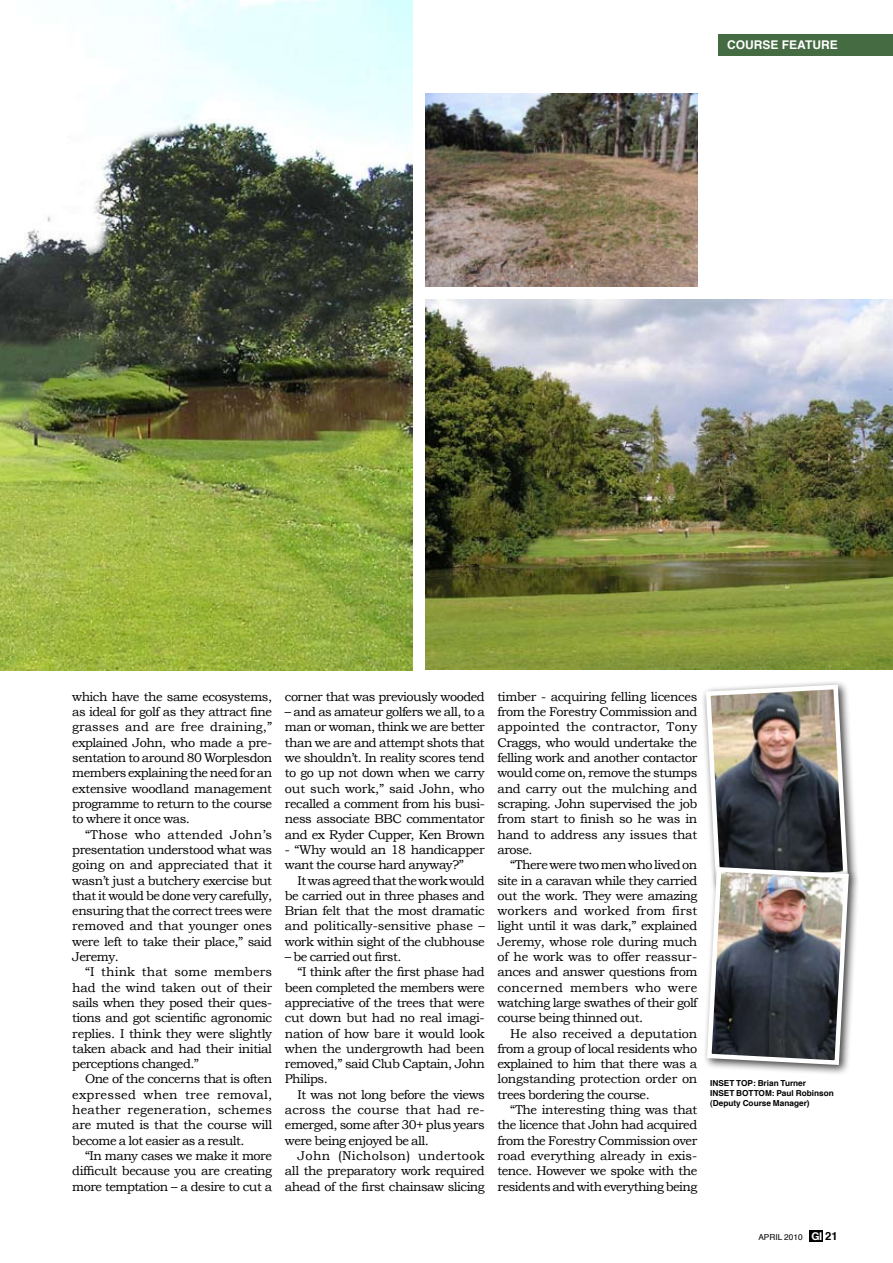
<style>
.page{position:relative;width:893px;height:1263px;background:#fff}
.page>*{position:absolute;margin:0;border:0;box-sizing:border-box;transform-origin:0 0}
.t1{font:12.75px/15.3px "Bookman Old Style";letter-spacing:-.04em;color:#000;text-align:justify}
.t2{font:12.75px "Bookman Old Style";letter-spacing:-.02em;color:#000}
.t3{font:12.75px "Bookman Old Style";letter-spacing:.005em;color:#000}
.t4{font:12.75px "Bookman Old Style";letter-spacing:.025em;color:#000}
.t5{font:700 12px "Helvetica";color:#fff}
.t6{font:700 8.25px/9.8px "Helvetica";color:#000}
.t7{font:8.25px "Helvetica";color:#000}
.s1{font-family:"Helvetica Neue";font-weight:700;font-size:10.8px;color:#fff}
.s2{font-weight:700;font-size:11.25px}
</style>
<div class="page">
<div style="left:809px;top:1230px;width:14px;height:11px;background:#000"></div>
<div style="left:719px;top:34px;width:174px;height:21px;background:#446b42"></div>
<div style="left:701px;top:679px;width:157px;height:214px;background:#000;opacity:.75"></div>
<div style="left:702px;top:862px;width:157px;height:213px;background:#000;opacity:.75"></div>
<img style="left:703px;top:682px;width:148px;height:385px">
<img style="left:0;top:0;width:412px;height:670px">
<img style="left:425px;top:300px;width:468px;height:369px">
<img style="left:425px;top:94px;width:272px;height:193px">
<p class="t5" style="left:727px;top:35px;width:110px">COURSE Feature</p>
<p class="t1" style="left:72px;top:689px;width:201px">which have the same ecosystems, as ideal for golf as they attract fine grasses and are free draining,” explained John, who made a pre&shy;sentation to around 80 Worplesdon members explaining the need for an extensive woodland management programme to return to the course to where it once was.</p>
<p class="t1" style="left:72px;top:826px;width:201px;text-indent:13px">“Those who attended John’s presentation understood what was going on and appreciated that it wasn’t just a butchery exercise but that it would be done very carefully, ensuring that the correct trees were removed and that younger ones were left to take their place,” said Jeremy.</p>
<p class="t1" style="left:72px;top:964px;width:201px;text-indent:13px">“I think that some members had the wind taken out of their sails when they posed their ques&shy;tions and got scientific agronomic replies. I think they were slightly taken aback and had their initial perceptions changed.”</p>
<p class="t1" style="left:72px;top:1071px;width:201px;text-indent:13px">One of the concerns that is often expressed when tree removal, heather regeneration, schemes are muted is that the course will become a lot easier as a result.</p>
<p class="t1" style="left:72px;top:1148px;width:201px;text-indent:13px">“In many cases we make it more difficult because you are creating more temptation – a desire to cut a</p>
<p class="t1" style="left:285px;top:689px;width:201px">corner that was previously wooded</p>
<p class="t1" style="left:285px;top:704px;width:201px">– and as amateur golfers we all, to a man or woman, think we are better than we are and attempt shots that we shouldn’t. In reality scores tend to go up not down when we carry out such work,” said John, who recalled a comment from his busi&shy;ness associate BBC commentator and ex Ryder Cupper, Ken Brown</p>
<p class="t1" style="left:285px;top:842px;width:201px">- “Why would an 18 handicapper want the course hard anyway?”</p>
<p class="t1" style="left:285px;top:872px;width:201px;text-indent:13px">It was agreed that the work would be carried out in three phases and Brian felt that the most dramatic and politically-sensitive phase – work within sight of the clubhouse</p>
<p class="t1" style="left:285px;top:949px;width:118px">– be carried out first.</p>
<p class="t1" style="left:298px;top:964px;width:189px">“I think after the first phase had</p>
<p class="t1" style="left:285px;top:979px;width:201px">been completed the members were</p>
<p class="t1" style="left:285px;top:995px;width:201px">appreciative of the trees that were</p>
<p class="t1" style="left:285px;top:1010px;width:201px">cut down but had no real imagi-</p>
<p class="t2" style="left:285px;top:1026px;width:201px">nation of how bare it would look</p>
<p class="t1" style="left:285px;top:1041px;width:201px">when the undergrowth had been</p>
<p class="t1" style="left:285px;top:1056px;width:201px">removed,” said Club Captain, John</p>
<p class="t1" style="left:285px;top:1071px;width:44px">Philips.</p>
<p class="t1" style="left:298px;top:1087px;width:189px">It was not long before the views</p>
<p class="t3" style="left:285px;top:1102px;width:201px">across the course that had re-</p>
<p class="t1" style="left:285px;top:1117px;width:201px">emerged, some after 30+ plus years</p>
<p class="t1" style="left:285px;top:1132px;width:145px">were being enjoyed be all.</p>
<p class="t4" style="left:298px;top:1148px;width:189px">John (Nicholson) undertook</p>
<p class="t1" style="left:285px;top:1163px;width:201px">all the preparatory work required</p>
<p class="t1" style="left:285px;top:1178px;width:201px">ahead of the first chainsaw slicing</p>
<p class="t1" style="left:497px;top:689px;width:201px">timber - acquiring felling licences from the Forestry Commission and appointed the contractor, Tony Craggs, who would undertake the felling work and another contactor would come on, remove the stumps and carry out the mulching and scraping. John supervised the job from start to finish so he was in hand to address any issues that arose.</p>
<p class="t1" style="left:497px;top:857px;width:201px;text-indent:13px">“There were two men who lived on site in a caravan while they carried out the work. They were amazing workers and worked from first light until it was dark,” explained Jeremy, whose role during much of he work was to offer reassur&shy;ances and answer questions from concerned members who were watching large swathes of their golf course being thinned out.</p>
<p class="t1" style="left:497px;top:1025px;width:201px;text-indent:13px">He also received a deputation from a group of local residents who explained to him that there was a longstanding protection order on trees bordering the course.</p>
<p class="t1" style="left:497px;top:1102px;width:201px;text-indent:13px">“The interesting thing was that the licence that John had acquired from the Forestry Commission over road everything already in exis&shy;tence. However we spoke with the residents and with everything being</p>
<p class="t6" style="left:710px;top:1079px;width:97px">INSET TOP: Brian Turner<br>INSET BOTTO</p>
<p class="t6" style="left:710px;top:1088px;width:125px;text-indent:55px">M: Paul Robinson (Deputy Course Manager)</p>
<p class="t7" style="left:758px;top:1231px;width:81px">APRIL 2010 <span class="s1">GI</span> <span class="s2">21</span></p>
</div>
